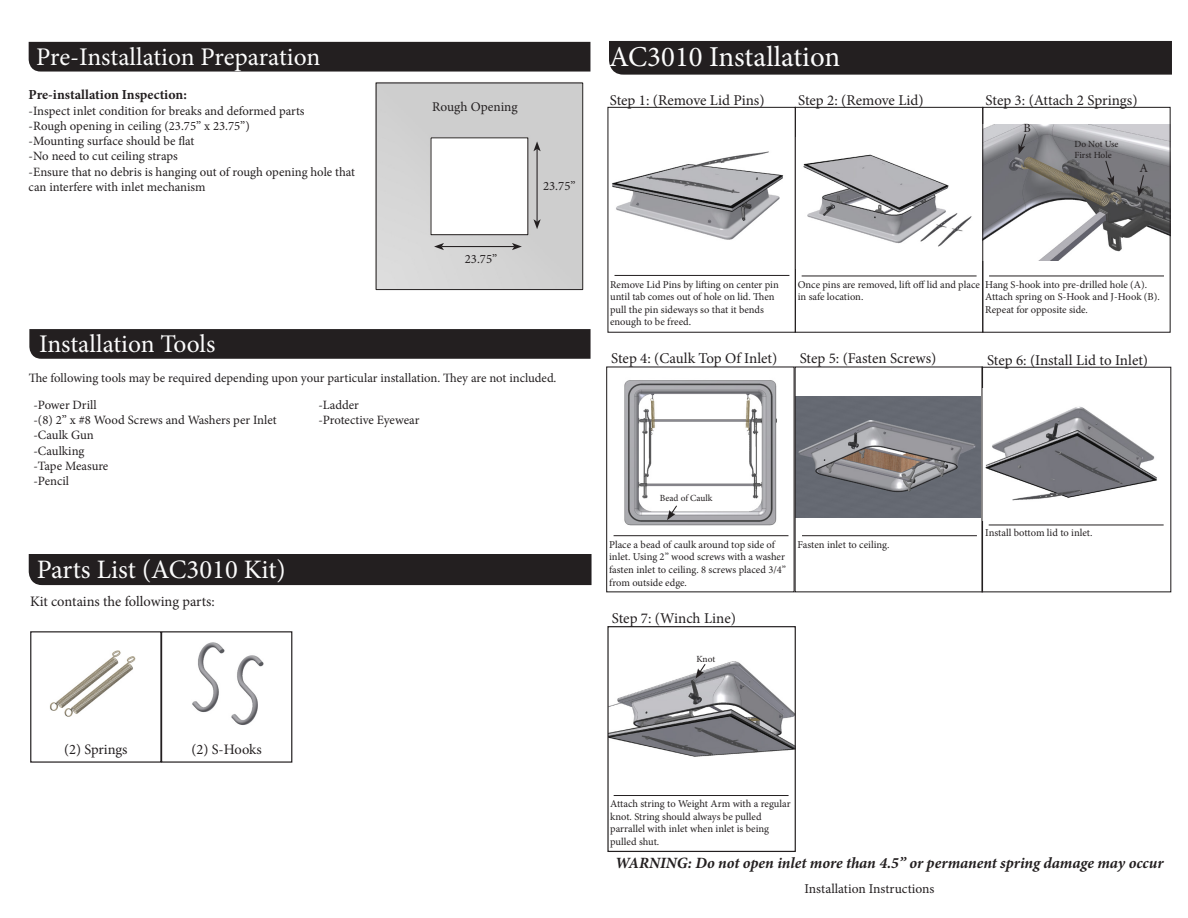
<style>
.page{position:relative;width:1188px;height:918px;background:#fff}
.page>*{position:absolute;margin:0;border:0;box-sizing:border-box;transform-origin:0 0}
.t1{font:28.8px "Minion Pro";color:#fcfcfc}
.t2{font:26.7px "Minion Pro";color:#fcfcfc}
.t3{font:25.5px "Minion Pro";letter-spacing:-.005em;color:#fcfcfc}
.t4{font:italic 700 15.75px "Minion Pro";letter-spacing:-.005em;color:#231f20}
.t5{font:15px "Minion Pro";letter-spacing:-.005em;color:#231f20}
.t6{font:14.4px "Minion Pro";letter-spacing:-.005em;color:#231f20}
.t7{font:700 13.8px "Minion Pro";color:#231f20}
.t8{font:13.5px "Minion Pro";color:#231f20}
.t9{font:13.35px "Minion Pro";color:#231f20}
.t10{font:12.75px/15.3px "Minion Pro";color:#231f20}
.t11{font:12.45px "Minion Pro";color:#231f20}
.t12{font:10.5px/12.6px "Minion Pro";color:#231f20}
.t13{font:9.3px/11.2px "Minion Pro";letter-spacing:-.005em;color:#231f20}
</style>
<div class="page">
<div style="left:609px;top:41px;width:563px;height:34px;background:#231f20"></div>
<img style="left:612px;top:151px;width:172px;height:89px">
<div style="left:607px;top:107px;width:189px;height:226px;border:1px solid #231f20"></div>
<img style="left:803px;top:154px;width:169px;height:93px">
<div style="left:795px;top:107px;width:188px;height:226px;border:1px solid #231f20"></div>
<img style="left:984px;top:124px;width:185px;height:136px">
<div style="left:982px;top:107px;width:189px;height:226px;border:1px solid #231f20"></div>
<img style="left:624px;top:380px;width:153px;height:146px">
<div style="left:606px;top:366px;width:189px;height:226px;border:1px solid #231f20"></div>
<img style="left:609px;top:661px;width:185px;height:96px">
<div style="left:607px;top:626px;width:189px;height:226px;border:1px solid #231f20"></div>
<hr style="left:615px;top:275px;width:174px;height:1px;background:#231f20">
<hr style="left:802px;top:276px;width:175px;height:1px;background:#231f20">
<hr style="left:989px;top:276px;width:175px;height:1px;background:#231f20">
<svg style="left:1137px;top:174px;width:8px;height:23px"></svg>
<svg style="left:1018px;top:133px;width:9px;height:21px"></svg>
<hr style="left:614px;top:535px;width:174px;height:1px;background:#231f20">
<svg style="left:667px;top:504px;width:11px;height:16px"></svg>
<hr style="left:614px;top:795px;width:175px;height:1px;background:#231f20">
<svg style="left:1104px;top:160px;width:10px;height:26px"></svg>
<div style="left:29px;top:554px;width:563px;height:31px;background:#231f20"></div>
<img style="left:49px;top:642px;width:215px;height:83px">
<div style="left:30px;top:631px;width:132px;height:132px;border:1px solid #231f20"></div>
<div style="left:161px;top:631px;width:131px;height:132px;border:1px solid #231f20"></div>
<img style="left:797px;top:396px;width:184px;height:121px">
<hr style="left:802px;top:535px;width:175px;height:1px;background:#231f20">
<hr style="left:989px;top:525px;width:175px;height:1px;background:#231f20">
<img style="left:985px;top:406px;width:172px;height:95px">
<div style="left:981px;top:367px;width:190px;height:225px;border:1px solid #231f20"></div>
<svg style="left:696px;top:663px;width:11px;height:16px"></svg>
<div style="left:29px;top:42px;width:561px;height:30px;background:#231f20"></div>
<svg style="left:29px;top:329px;width:562px;height:30px;background:#252122"></svg>
<img style="left:375px;top:82px;width:209px;height:209px">
<div style="left:376px;top:83px;width:207px;height:207px;border:1px solid #231f20"></div>
<hr style="left:442px;top:246px;width:72px;height:1px;background:#231f20">
<svg style="left:434px;top:243px;width:10px;height:7px"></svg>
<svg style="left:512px;top:243px;width:10px;height:7px"></svg>
<hr style="left:537px;top:149px;width:1px;height:73px;background:#231f20">
<svg style="left:533px;top:219px;width:8px;height:10px"></svg>
<svg style="left:533px;top:141px;width:8px;height:10px"></svg>
<p class="t3" style="left:36px;top:40px;width:286px">Pre-Installation Preparation</p>
<p class="t7" style="left:29px;top:85px;width:160px">Pre-installation Inspection:</p>
<p class="t10" style="left:29px;top:103px;width:277px">-Inspect inlet condition for breaks and deformed parts</p>
<p class="t10" style="left:29px;top:118px;width:223px">-Rough opening in ceiling (23.75” x 23.75”)</p>
<p class="t10" style="left:29px;top:133px;width:167px">-Mounting surface should be flat</p>
<p class="t10" style="left:29px;top:149px;width:151px">-No need to cut ceiling straps</p>
<p class="t10" style="left:29px;top:164px;width:328px">-Ensure that no debris is hanging out of rough opening hole that can interfere with inlet mechanism</p>
<p class="t3" style="left:39px;top:327px;width:178px">Installation Tools</p>
<p class="t9" style="left:432px;top:98px;width:87px">Rough Opening</p>
<p class="t10" style="left:465px;top:251px;width:34px">23.75”</p>
<p class="t10" style="left:543px;top:178px;width:34px">23.75”</p>
<p class="t10" style="left:29px;top:371px;width:529px">The following tools may be required depending upon your particular installation. They are not included.</p>
<p class="t10" style="left:33px;top:397px;width:65px">-Power Drill</p>
<p class="t10" style="left:33px;top:412px;width:245px">-(8) 2” x #8 Wood Screws and Washers per Inlet</p>
<p class="t10" style="left:33px;top:428px;width:62px">-Caulk Gun</p>
<p class="t10" style="left:33px;top:443px;width:53px">-Caulking</p>
<p class="t10" style="left:33px;top:458px;width:76px">-Tape Measure</p>
<p class="t10" style="left:33px;top:474px;width:37px">-Pencil</p>
<p class="t2" style="left:37px;top:552px;width:251px">Parts List (AC3010 Kit)</p>
<p class="t6" style="left:30px;top:592px;width:186px">Kit contains the following parts:</p>
<p class="t10" style="left:318px;top:397px;width:42px">-Ladder</p>
<p class="t10" style="left:318px;top:412px;width:103px">-Protective Eyewear</p>
<p class="t6" style="left:64px;top:740px;width:65px">(2) Springs</p>
<p class="t6" style="left:192px;top:740px;width:72px">(2) S-Hooks</p>
<p class="t1" style="left:609px;top:37px;width:233px">AC3010 Installation</p>
<p class="t5" style="left:610px;top:91px;width:156px">Step 1: (Remove Lid Pins)</p>
<p class="t5" style="left:798px;top:91px;width:127px">Step 2: (Remove Lid)</p>
<p class="t5" style="left:986px;top:91px;width:153px">Step 3: (Attach 2 Springs)</p>
<p class="t11" style="left:1023px;top:119px;width:9px">B</p>
<p class="t13" style="left:1074px;top:139px;width:46px">Do Not Use<br>First Hole</p>
<p class="t11" style="left:1139px;top:160px;width:10px">A</p>
<p class="t12" style="left:610px;top:278px;width:170px">Remove Lid Pins by lifting on center pin until tab comes out of hole on lid. Then pull the pin sideways so that it bends enough to be freed.</p>
<p class="t12" style="left:798px;top:278px;width:184px">Once pins are removed, lift off lid and place in safe location.</p>
<p class="t12" style="left:985px;top:278px;width:176px">Hang S-hook into pre-drilled hole (A).<br>Attach spring on S-Hook and J-Hook (B).<br>Repeat for opposite side.</p>
<p class="t5" style="left:611px;top:348px;width:168px">Step 4: (Caulk Top Of Inlet)</p>
<p class="t5" style="left:800px;top:348px;width:138px">Step 5: (Fasten Screws)</p>
<p class="t5" style="left:987px;top:350px;width:163px">Step 6: (Install Lid to Inlet)</p>
<p class="t13" style="left:660px;top:493px;width:54px">Bead of Caulk</p>
<p class="t12" style="left:609px;top:538px;width:178px">Place a bead of caulk around top side of inlet. Using 2” wood screws with a washer fasten inlet to ceiling. 8 screws placed 3/4” from outside edge.</p>
<p class="t5" style="left:612px;top:608px;width:125px">Step 7: (Winch Line)</p>
<p class="t13" style="left:696px;top:653px;width:20px">Knot</p>
<p class="t12" style="left:798px;top:538px;width:93px">Fasten inlet to ceiling.</p>
<p class="t12" style="left:985px;top:527px;width:109px">Install bottom lid to inlet.</p>
<p class="t12" style="left:610px;top:798px;width:182px">Attach string to Weight Arm with a regular knot. String should always be pulled parrallel with inlet when inlet is being pulled shut.</p>
<p class="t4" style="left:615px;top:852px;width:550px">WARNING: Do not open inlet more than 4.5” or permanent spring damage may occur</p>
<p class="t8" style="left:805px;top:879px;width:131px">Installation Instructions</p>
</div>
